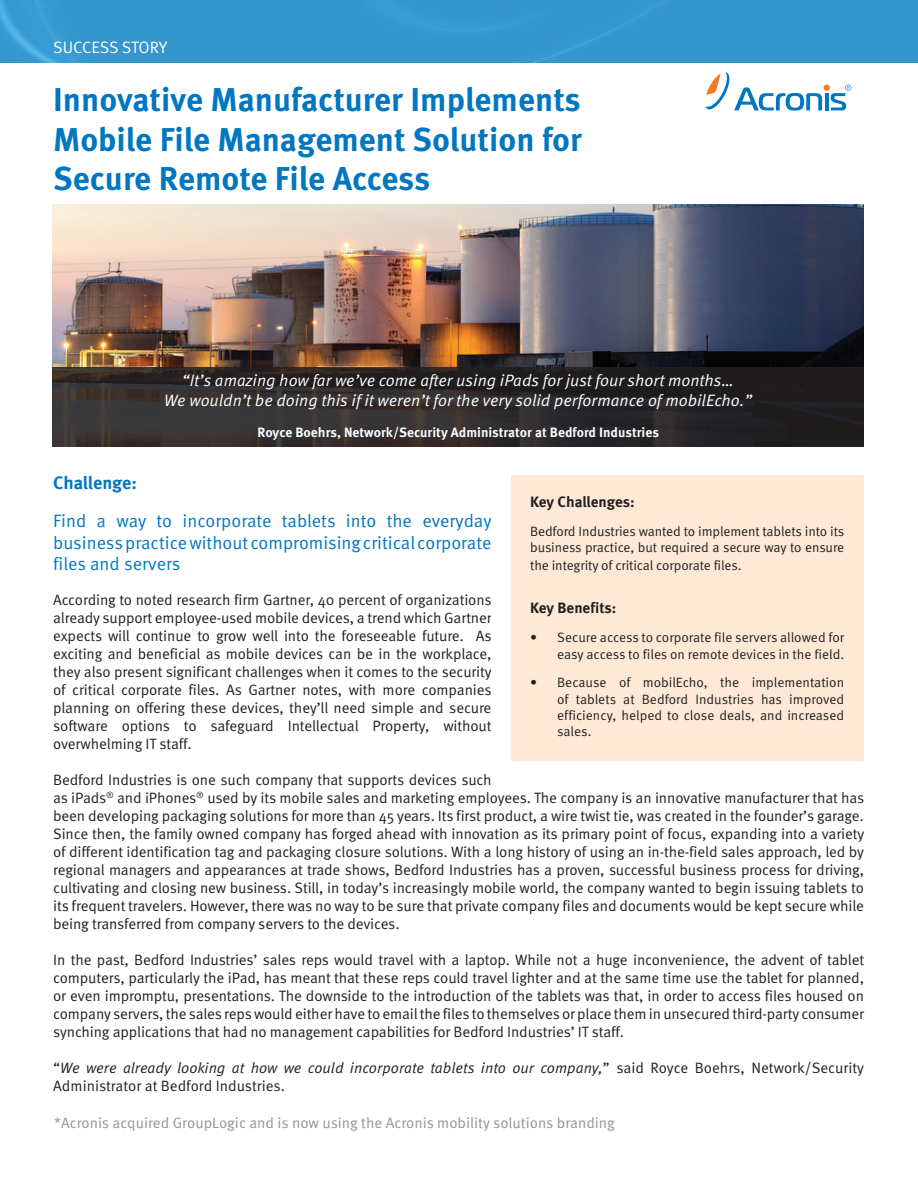
<style>
.page{position:relative;width:918px;height:1188px;background:#fff}
.page>*{position:absolute;margin:0;border:0;box-sizing:border-box;transform-origin:0 0}
.t1{font:700 33px/39.6px "Meta Pro";color:#0077c0;text-align:justify}
.t2{font:18px/21.6px "Meta Pro";color:#0077c0;text-align:justify}
.t3{font:700 18px "Meta Pro";letter-spacing:-.01em;color:#0077c0}
.t4{font:italic 16.5px/19.8px "Meta Pro";color:#fff;text-align:center}
.t5{font:16.5px "Meta Pro";letter-spacing:-.01em;color:#fff}
.t6{font:15px/18px "Meta Pro";letter-spacing:-.01em;color:#231f20;text-align:justify}
.t7{font:15px "Meta Pro";color:#939598}
.t8{font:700 15px "Meta Pro";letter-spacing:-.005em;color:#231f20}
.t9{font:13.5px/16.2px "Meta Pro";letter-spacing:-.01em;color:#231f20}
.t10{font:700 13.5px "Meta Pro";color:#f8fcfe}
.s1{font-style:italic}
</style>
<div class="page">
<div style="left:0;top:0;width:918px;height:62px;background:#3596cd"></div>
<img style="left:52px;top:205px;width:812px;height:162px">
<svg style="left:705px;top:72px;width:146px;height:39px"></svg>
<svg style="left:52px;top:367px;width:812px;height:80px;background:#2c2829"></svg>
<div style="left:512px;top:475px;width:352px;height:286px;background:#fee9d6"></div>
<p class="t5" style="left:53px;top:36px;width:116px">SUCCESS STORY</p>
<h1 class="t1" style="left:53px;top:80px;width:530px">Innovative Manufacturer Implements Mobile File Management Solution for Secure Remote File Access</h1>
<p class="t4" style="left:164px;top:371px;width:589px">“It’s amazing how far we’ve come after using iPads for just four short months…<br>We wouldn’t be doing this if it weren’t for the very solid performance of mobilEcho.”</p>
<p class="t10" style="left:257px;top:424px;width:403px">Royce Boehrs, Network/Security Administrator at Bedford Industries</p>
<p class="t3" style="left:53px;top:471px;width:85px">Challenge:</p>
<p class="t2" style="left:53px;top:511px;width:440px">Find a way to incorporate tablets into the everyday business practice without compromising critical corporate files and servers</p>
<p class="t6" style="left:53px;top:592px;width:440px">According to noted research firm Gartner, 40 percent of organizations already support employee-used mobile devices, a trend which Gartner expects will continue to grow well into the foreseeable future. As exciting and beneficial as mobile devices can be in the workplace, they also present significant challenges when it comes to the security of critical corporate files. As Gartner notes, with more companies planning on offering these devices, they’ll need simple and secure software options to safeguard Intellectual Property, without overwhelming IT staff.</p>
<p class="t6" style="left:53px;top:772px;width:813px;text-align:left">Bedford Industries is one such company that supports devices such<br>as iPads<sup>®</sup> and iPhones<sup>®</sup> used by its mobile sales and marketing employees. The company is an innovative manufacturer that has been developing packaging solutions for more than 45 years. Its first product, a wire twist tie, was created in the founder’s garage.<br>Since then, the family owned company has forged ahead with innovation as its primary point of focus, expanding into a variety of different identification tag and packaging closure solutions. With a long history of using an in-the-field sales approach, led by regional managers and appearances at trade shows, Bedford Industries has a proven, successful business process for driving, cultivating and closing new business. Still, in today’s increasingly mobile world, the company wanted to begin issuing tablets to its frequent travelers. However, there was no way to be sure that private company files and documents would be kept secure while being transferred from company servers to the devices.</p>
<p class="t6" style="left:53px;top:952px;width:812px">In the past, Bedford Industries’ sales reps would travel with a laptop. While not a huge inconvenience, the advent of tablet computers, particularly the iPad, has meant that these reps could travel lighter and at the same time use the tablet for planned, or even impromptu, presentations. The downside to the introduction of the tablets was that, in order to access files housed on company servers, the sales reps would either have to email the files to themselves or place them in unsecured third-party consumer synching applications that had no management capabilities for Bedford Industries’ IT staff.</p>
<p class="t6" style="left:53px;top:1060px;width:812px">“<span class="s1">We were already looking at how we could incorporate tablets into our company,</span>” said Royce Boehrs, Network/Security<br>Administrator at Bedford Industries.</p>
<p class="t8" style="left:530px;top:492px;width:106px">Key Challenges:</p>
<p class="t9" style="left:530px;top:523px;width:316px">Bedford Industries wanted to implement tablets into its business practice, but required a secure way to ensure</p>
<p class="t9" style="left:530px;top:557px;width:213px">the integrity of critical corporate files.</p>
<p class="t8" style="left:530px;top:599px;width:88px">Key Benefits:</p>
<p class="t9" style="left:530px;top:630px;width:316px;text-align:right">• Secure access to corporate file servers allowed for easy access to files on remote devices in the field.</p>
<p class="t9" style="left:557px;top:675px;width:289px;text-align:justify;text-indent:-27px">• Because of mobilEcho, the implementation of tablets at Bedford Industries has improved efficiency, helped to close deals, and increased sales.</p>
<p class="t7" style="left:54px;top:1113px;width:562px">*Acronis acquired GroupLogic and is now using the Acronis mobility solutions branding</p>
</div>
